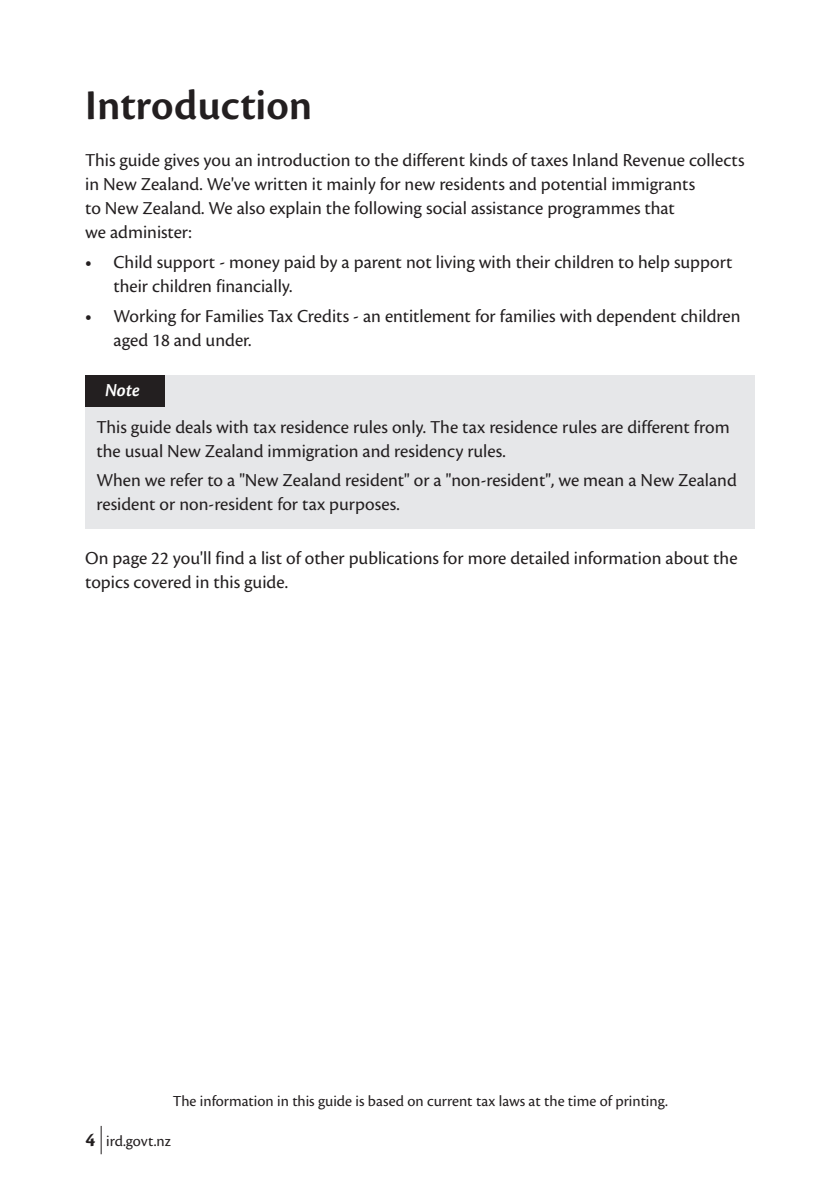
<style>
.page{position:relative;width:840px;height:1191px;background:#fff}
.page>*{position:absolute;margin:0;border:0;box-sizing:border-box;transform-origin:0 0}
.t1{font:600 44px "Cronos Pro";color:#231f20}
.t2{font:19px/24px "Cronos Pro";color:#231f20}
.t3{font:italic 600 19px "Cronos Pro";color:#fff}
.t4{font:16px "Cronos Pro";color:#231f20}
.s1{font-weight:600}
.s2{font-weight:700;font-size:20px}
</style>
<div class="page">
<svg style="left:101px;top:1125px;width:1px;height:29px"></svg>
<div style="left:85px;top:375px;width:669px;height:153px;background:#e6e7e9"></div>
<div style="left:85px;top:375px;width:79px;height:31px;background:#231f20"></div>
<h1 class="t1" style="left:85px;top:80px;width:229px">Introduction</h1>
<p class="t2" style="left:85px;top:148px;width:660px">This guide gives you an introduction to the different kinds of taxes Inland Revenue collects in New Zealand. We've written it mainly for new residents and potential immigrants<br>to New Zealand. We also explain the following social assistance programmes that<br>we administer:</p>
<p class="t2" style="left:113px;top:250px;width:620px;text-indent:-28px"><span class="s1">•</span> Child support - money paid by a parent not living with their children to help support their children financially.</p>
<p class="t2" style="left:113px;top:304px;width:628px;text-indent:-28px"><span class="s1">•</span> Working for Families Tax Credits - an entitlement for families with dependent children aged 18 and under.</p>
<p class="t3" style="left:105px;top:379px;width:36px">Note</p>
<p class="t2" style="left:96px;top:415px;width:634px">This guide deals with tax residence rules only. The tax residence rules are different from the usual New Zealand immigration and residency rules.</p>
<p class="t2" style="left:96px;top:468px;width:641px">When we refer to a "New Zealand resident" or a "non-resident", we mean a New Zealand resident or non-resident for tax purposes.</p>
<p class="t2" style="left:85px;top:546px;width:653px">On page 22 you'll find a list of other publications for more detailed information about the topics covered in this guide.</p>
<p class="t4" style="left:173px;top:1091px;width:496px">The information in this guide is based on current tax laws at the time of printing.</p>
<p class="t4" style="left:85px;top:1131px;width:87px"><span class="s2">4</span> ird.govt.nz</p>
</div>
